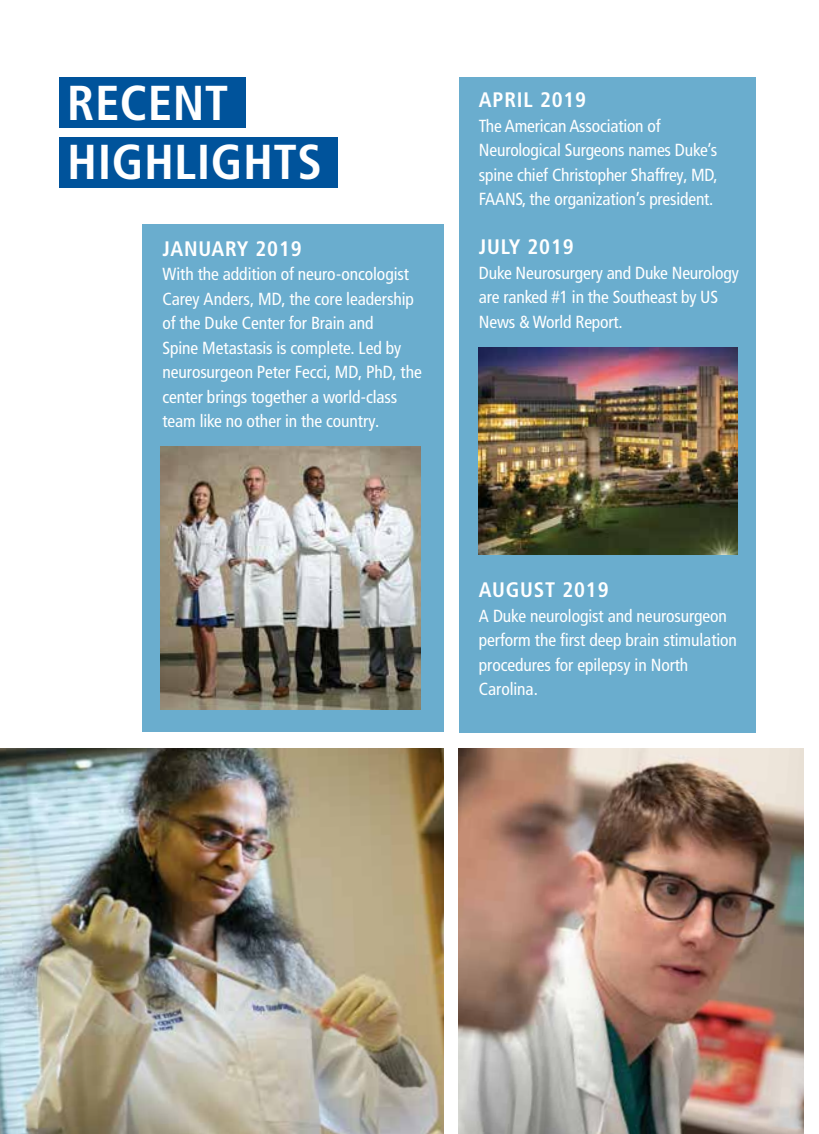
<style>
.page{position:relative;width:819px;height:1134px;background:#fff}
.page>*{position:absolute;margin:0;border:0;box-sizing:border-box;transform-origin:0 0}
.t1{font:700 condensed 49px/59.5px "Frutiger LT Pro";letter-spacing:.01em;color:#fff}
.t2{font:700 condensed 21px "Frutiger LT Pro";letter-spacing:.04em;color:#fff}
.t3{font:condensed 17.5px/24.5px "Frutiger LT Pro";letter-spacing:-.01em;color:#fff}
</style>
<div class="page">
<img style="left:459px;top:748px;width:344px;height:386px">
<div style="left:59px;top:77px;width:187px;height:50px;background:#00539b"></div>
<div style="left:59px;top:137px;width:279px;height:50px;background:#00539b"></div>
<div style="left:142px;top:224px;width:302px;height:508px;background:#6aadce"></div>
<div style="left:460px;top:77px;width:296px;height:655px;background:#6aadce"></div>
<img style="left:0;top:748px;width:444px;height:386px">
<img style="left:161px;top:447px;width:260px;height:262px">
<img style="left:479px;top:348px;width:258px;height:206px">
<h1 class="t1" style="left:67px;top:73px;width:256px">RECENT<br>HIGHLIGHTS</h1>
<p class="t2" style="left:163px;top:236px;width:141px">JANUARY 2019</p>
<p class="t3" style="left:163px;top:262px;width:261px">With the addition of neuro-oncologist Carey Anders, MD, the core leadership of the Duke Center for Brain and<br>Spine Metastasis is complete. Led by neurosurgeon Peter Fecci, MD, PhD, the center brings together a world-class team like no other in the country.</p>
<p class="t2" style="left:479px;top:87px;width:109px">APRIL 2019</p>
<p class="t3" style="left:479px;top:113px;width:240px">The American Association of Neurological Surgeons names Duke’s spine chief Christopher Shaffrey, MD, FAANS, the organization’s president.</p>
<p class="t2" style="left:479px;top:234px;width:96px">JULY 2019</p>
<p class="t3" style="left:479px;top:260px;width:261px">Duke Neurosurgery and Duke Neurology are ranked #1 in the Southeast by US<br>News &amp; World Report.</p>
<p class="t2" style="left:479px;top:577px;width:131px">AUGUST 2019</p>
<p class="t3" style="left:479px;top:603px;width:260px">A Duke neurologist and neurosurgeon perform the first deep brain stimulation procedures for epilepsy in North<br>Carolina.</p>
</div>
